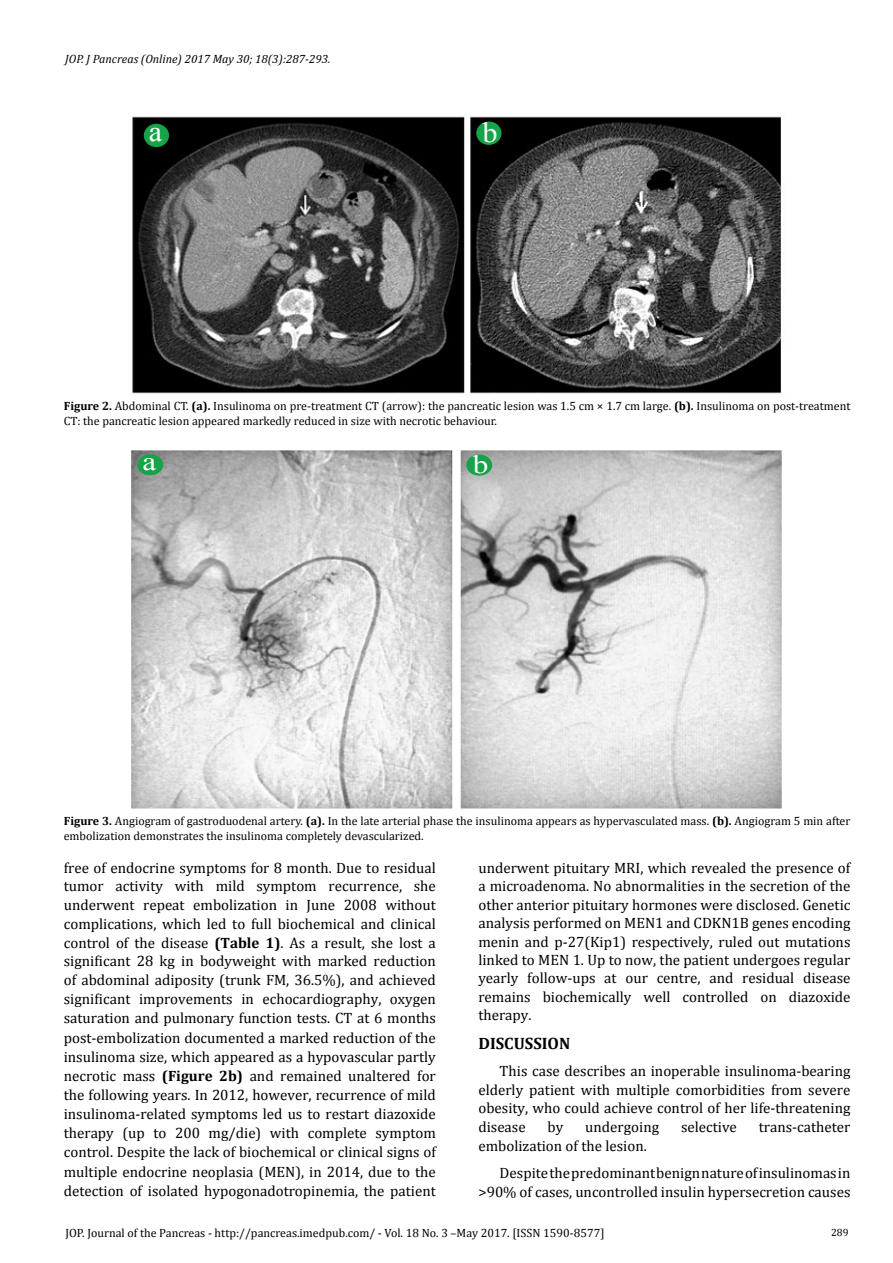
<style>
.page{position:relative;width:893px;height:1263px;background:#fff}
.page>*{position:absolute;margin:0;border:0;box-sizing:border-box;transform-origin:0 0}
.t1{font:28.2px "Times New Roman";color:#fff;scale:1.07 1}
.t2{font:25.65px "Times New Roman";color:#fff;scale:1.21 1}
.t3{font:700 16.5px "Cambria";color:#000}
.t4{font:15px/19px "Cambria";color:#000;text-align:justify}
.t5{font:12px/14.4px "Cambria";color:#000}
.t6{font:italic 12px "Cambria";color:#000}
.t7{font:10.5px "Cambria";color:#000}
.s1{font-weight:700}
</style>
<div class="page">
<img style="left:132px;top:116px;width:649px;height:278px">
<div style="left:144px;top:124px;width:25px;height:23px;background:#16a34a;border-radius:50%"></div>
<div style="left:476px;top:122px;width:25px;height:23px;background:#16a34a;border-radius:50%"></div>
<img style="left:131px;top:450px;width:651px;height:359px">
<div style="left:137px;top:454px;width:26px;height:21px;background:#16a34a;border-radius:50%"></div>
<div style="left:466px;top:454px;width:26px;height:22px;background:#16a34a;border-radius:50%"></div>
<p class="t6" style="left:65px;top:51px;width:267px">JOP. J Pancreas (Online) 2017 May 30; 18(3):287-293.</p>
<h1 class="t1" style="left:149px;top:112px;width:14px">a</h1>
<h1 class="t1" style="left:483px;top:114px;width:16px">b</h1>
<p class="t5" style="left:64px;top:399px;width:788px"><span class="s1">Figure 2.</span> Abdominal CT. <span class="s1">(a).</span> Insulinoma on pre-treatment CT (arrow): the pancreatic lesion was 1.5 cm × 1.7 cm large. <span class="s1">(b).</span> Insulinoma on post-treatment<br>CT: the pancreatic lesion appeared markedly reduced in size with necrotic behaviour.</p>
<h2 class="t2" style="left:142px;top:444px;width:13px">a</h2>
<h2 class="t2" style="left:473px;top:447px;width:14px">b</h2>
<p class="t5" style="left:64px;top:814px;width:788px"><span class="s1">Figure 3.</span> Angiogram of gastroduodenal artery. <span class="s1">(a).</span> In the late arterial phase the insulinoma appears as hypervasculated mass. <span class="s1">(b).</span> Angiogram 5 min after embolization demonstrates the insulinoma completely devascularized.</p>
<p class="t4" style="left:64px;top:858px;width:374px">free of endocrine symptoms for 8 month. Due to residual tumor activity with mild symptom recurrence, she underwent repeat embolization in June 2008 without complications, which led to full biochemical and clinical control of the disease <span class="s1">(Table 1)</span>. As a result, she lost a significant 28 kg in bodyweight with marked reduction of abdominal adiposity (trunk FM, 36.5%), and achieved significant improvements in echocardiography, oxygen saturation and pulmonary function tests. CT at 6 months post-embolization documented a marked reduction of the insulinoma size, which appeared as a hypovascular partly necrotic mass <span class="s1">(Figure 2b)</span> and remained unaltered for the following years. In 2012, however, recurrence of mild insulinoma-related symptoms led us to restart diazoxide therapy (up to 200 mg/die) with complete symptom control. Despite the lack of biochemical or clinical signs of multiple endocrine neoplasia (MEN), in 2014, due to the detection of isolated hypogonadotropinemia, the patient</p>
<p class="t4" style="left:478px;top:858px;width:374px;line-height:18.5px">underwent pituitary MRI, which revealed the presence of a microadenoma. No abnormalities in the secretion of the other anterior pituitary hormones were disclosed. Genetic analysis performed on MEN1 and CDKN1B genes encoding menin and p-27(Kip1) respectively, ruled out mutations linked to MEN 1. Up to now, the patient undergoes regular yearly follow-ups at our centre, and residual disease remains biochemically well controlled on diazoxide therapy.</p>
<p class="t3" style="left:478px;top:1031px;width:93px">DISCUSSION</p>
<p class="t4" style="left:478px;top:1061px;width:374px;text-indent:21px">This case describes an inoperable insulinoma-bearing elderly patient with multiple comorbidities from severe obesity, who could achieve control of her life-threatening disease</p>
<p class="t4" style="left:548px;top:1117px;width:17px">by</p>
<p class="t4" style="left:585px;top:1117px;width:75px">undergoing</p>
<p class="t4" style="left:681px;top:1117px;width:57px">selective</p>
<p class="t4" style="left:759px;top:1117px;width:93px">trans-catheter</p>
<p class="t4" style="left:500px;top:1132px;width:352px;line-height:27.3px;text-indent:-21px">embolization of the lesion.<br>Despite the predominant benign nature of insulinomas in</p>
<p class="t4" style="left:478px;top:1182px;width:374px">&gt;90% of cases, uncontrolled insulin hypersecretion causes</p>
<p class="t5" style="left:65px;top:1226px;width:541px">JOP. Journal of the Pancreas - http://pancreas.imedpub.com/ - Vol. 18 No. 3 –May 2017. [ISSN 1590-8577]</p>
<p class="t7" style="left:831px;top:1226px;width:19px">289</p>
</div>
